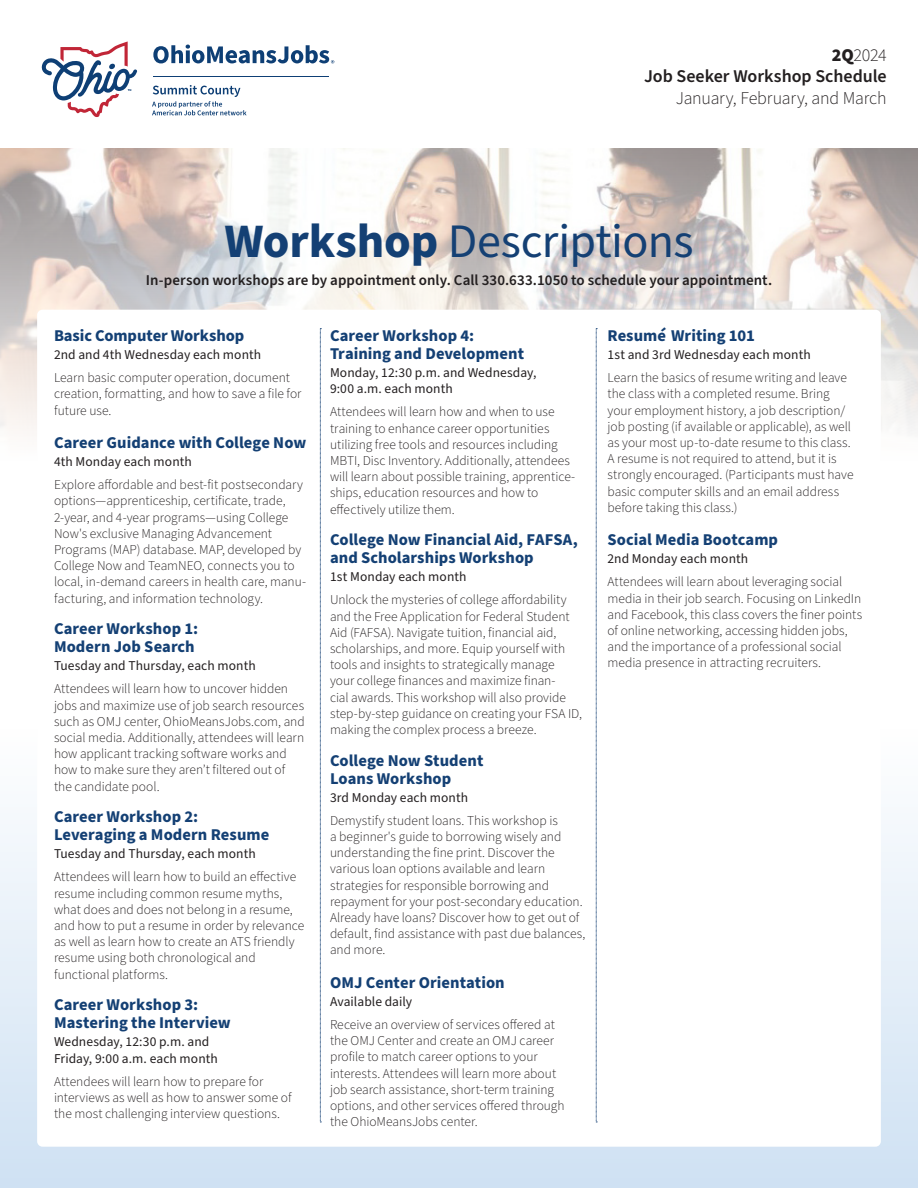
<style>
.page{position:relative;width:918px;height:1188px;background:#fff}
.page>*{position:absolute;margin:0;border:0;box-sizing:border-box;transform-origin:0 0}
.t1{font:48px "Source Sans Pro";letter-spacing:-.01em;color:#144074}
.t2{font:600 18px/21.6px "Source Sans Pro";color:#231f20;text-align:right}
.t3{font:300 18px "Source Sans Pro";letter-spacing:-.015em;color:#231f20}
.t4{font:700 16.5px/18px "Source Sans Pro";letter-spacing:.005em;color:#144074}
.t5{font:600 15px "Source Sans Pro";letter-spacing:.005em;color:#231f20}
.t6{font:300 13.5px/16.2px "Source Sans Pro";color:#231f20}
.t7{font:13.5px/16.2px "Source Sans Pro";letter-spacing:.01em;color:#231f20}
.s1{font-weight:900}
.s2{font-weight:300}
.s3{font-weight:700}
</style>
<div class="page">
<img style="left:0;top:148px;width:918px;height:286px">
<div style="left:0;top:729px;width:918px;height:459px;background:linear-gradient(to bottom,#fefefe,#cfe1f3)"></div>
<div style="left:37px;top:310px;width:844px;height:837px;background:#fff;border-radius:5px"></div>
<svg style="left:320px;top:328px;width:1px;height:795px"></svg>
<svg style="left:596px;top:328px;width:1px;height:795px"></svg>
<svg style="left:153px;top:45px;width:181px;height:18px"></svg>
<svg style="left:41px;top:41px;width:96px;height:76px"></svg>
<hr style="left:153px;top:76px;width:176px;height:1px;background:#0e3f75">
<svg style="left:152px;top:85px;width:95px;height:30px"></svg>
<p class="t2" style="left:644px;top:44px;width:244px"><span class="s1">2Q</span><span class="s2">2024<br></span>Job Seeker Workshop Schedule</p>
<p class="t3" style="left:676px;top:86px;width:212px">January, February, and March</p>
<p class="t1" style="left:224px;top:208px;width:471px"><span class="s3">Workshop</span> Descriptions</p>
<p class="t5" style="left:146px;top:270px;width:628px">In-person workshops are by appointment only. Call 330.633.1050 to schedule your appointment.</p>
<p class="t4" style="left:54px;top:327px;width:192px">Basic Computer Workshop</p>
<p class="t7" style="left:54px;top:347px;width:209px">2nd and 4th Wednesday each month</p>
<p class="t6" style="left:54px;top:370px;width:249px">Learn basic computer operation, document creation, formatting, and how to save a file for future use.</p>
<p class="t4" style="left:54px;top:434px;width:254px">Career Guidance with College Now</p>
<p class="t7" style="left:54px;top:454px;width:139px">4th Monday each month</p>
<p class="t6" style="left:54px;top:477px;width:254px">Explore affordable and best-fit postsecondary options—apprenticeship, certificate, trade, 2-year, and 4-year programs—using College Now's exclusive Managing Advancement Programs (MAP) database. MAP, developed by College Now and TeamNEO, connects you to local, in-demand careers in health care, manu&shy;facturing, and information technology.</p>
<p class="t4" style="left:54px;top:620px;width:146px">Career Workshop 1:<br>Modern Job Search</p>
<p class="t7" style="left:54px;top:658px;width:203px">Tuesday and Thursday, each month</p>
<p class="t6" style="left:54px;top:681px;width:252px">Attendees will learn how to uncover hidden jobs and maximize use of job search resources such as OMJ center, OhioMeansJobs.com, and social media. Additionally, attendees will learn how applicant tracking software works and how to make sure they aren’t filtered out of the candidate pool.</p>
<p class="t4" style="left:54px;top:808px;width:217px">Career Workshop 2:<br>Leveraging a Modern Resume</p>
<p class="t7" style="left:54px;top:846px;width:203px">Tuesday and Thursday, each month</p>
<p class="t6" style="left:54px;top:869px;width:252px">Attendees will learn how to build an effective resume including common resume myths, what does and does not belong in a resume, and how to put a resume in order by relevance as well as learn how to create an ATS friendly resume using both chronological and functional platforms.</p>
<p class="t4" style="left:54px;top:996px;width:178px">Career Workshop 3:<br>Mastering the Interview</p>
<p class="t7" style="left:54px;top:1034px;width:165px">Wednesday, 12:30 p.m. and<br>Friday, 9:00 a.m. each month</p>
<p class="t6" style="left:54px;top:1073px;width:239px">Attendees will learn how to prepare for interviews as well as how to answer some of the most challenging interview questions.</p>
<p class="t4" style="left:330px;top:327px;width:196px">Career Workshop 4:<br>Training and Development</p>
<p class="t7" style="left:330px;top:365px;width:208px">Monday, 12:30 p.m. and Wednesday,<br>9:00 a.m. each month</p>
<p class="t6" style="left:330px;top:404px;width:247px">Attendees will learn how and when to use training to enhance career opportunities utilizing free tools and resources including MBTI, Disc Inventory. Additionally, attendees will learn about possible training, apprentice&shy;ships, education resources and how to effectively utilize them.</p>
<p class="t4" style="left:330px;top:531px;width:250px">College Now Financial Aid, FAFSA, and Scholarships Workshop</p>
<p class="t7" style="left:330px;top:569px;width:138px">1st Monday each month</p>
<p class="t6" style="left:330px;top:592px;width:253px">Unlock the mysteries of college affordability and the Free Application for Federal Student Aid (FAFSA). Navigate tuition, financial aid, scholarships, and more. Equip yourself with tools and insights to strategically manage your college finances and maximize finan-<br>cial awards. This workshop will also provide step-by-step guidance on creating your FSA ID, making the complex process a breeze.</p>
<p class="t4" style="left:330px;top:751px;width:155px">College Now Student<br>Loans Workshop</p>
<p class="t7" style="left:330px;top:790px;width:140px">3rd Monday each month</p>
<p class="t6" style="left:330px;top:813px;width:257px">Demystify student loans. This workshop is<br>a beginner's guide to borrowing wisely and understanding the fine print. Discover the various loan options available and learn strategies for responsible borrowing and repayment for your post-secondary education.<br>Already have loans? Discover how to get out of default, find assistance with past due balances, and more.</p>
<p class="t4" style="left:330px;top:974px;width:176px">OMJ Center Orientation</p>
<p class="t7" style="left:330px;top:994px;width:84px">Available daily</p>
<p class="t6" style="left:330px;top:1017px;width:236px">Receive an overview of services offered at the OMJ Center and create an OMJ career profile to match career options to your interests. Attendees will learn more about job search assistance, short-term training options, and other services offered through the OhioMeansJobs center.</p>
<p class="t4" style="left:608px;top:327px;width:149px">Resume´ Writing 101</p>
<p class="t7" style="left:608px;top:347px;width:205px">1st and 3rd Wednesday each month</p>
<p class="t6" style="left:608px;top:370px;width:248px">Learn the basics of resume writing and leave the class with a completed resume. Bring your employment history, a job description/ job posting (if available or applicable), as well as your most up-to-date resume to this class.<br>A resume is not required to attend, but it is strongly encouraged. (Participants must have basic computer skills and an email address before taking this class.)</p>
<p class="t4" style="left:608px;top:531px;width:172px">Social Media Bootcamp</p>
<p class="t7" style="left:608px;top:551px;width:142px">2nd Monday each month</p>
<p class="t6" style="left:608px;top:574px;width:256px">Attendees will learn about leveraging social media in their job search. Focusing on LinkedIn and Facebook, this class covers the finer points of online networking, accessing hidden jobs, and the importance of a professional social media presence in attracting recruiters.</p>
</div>
